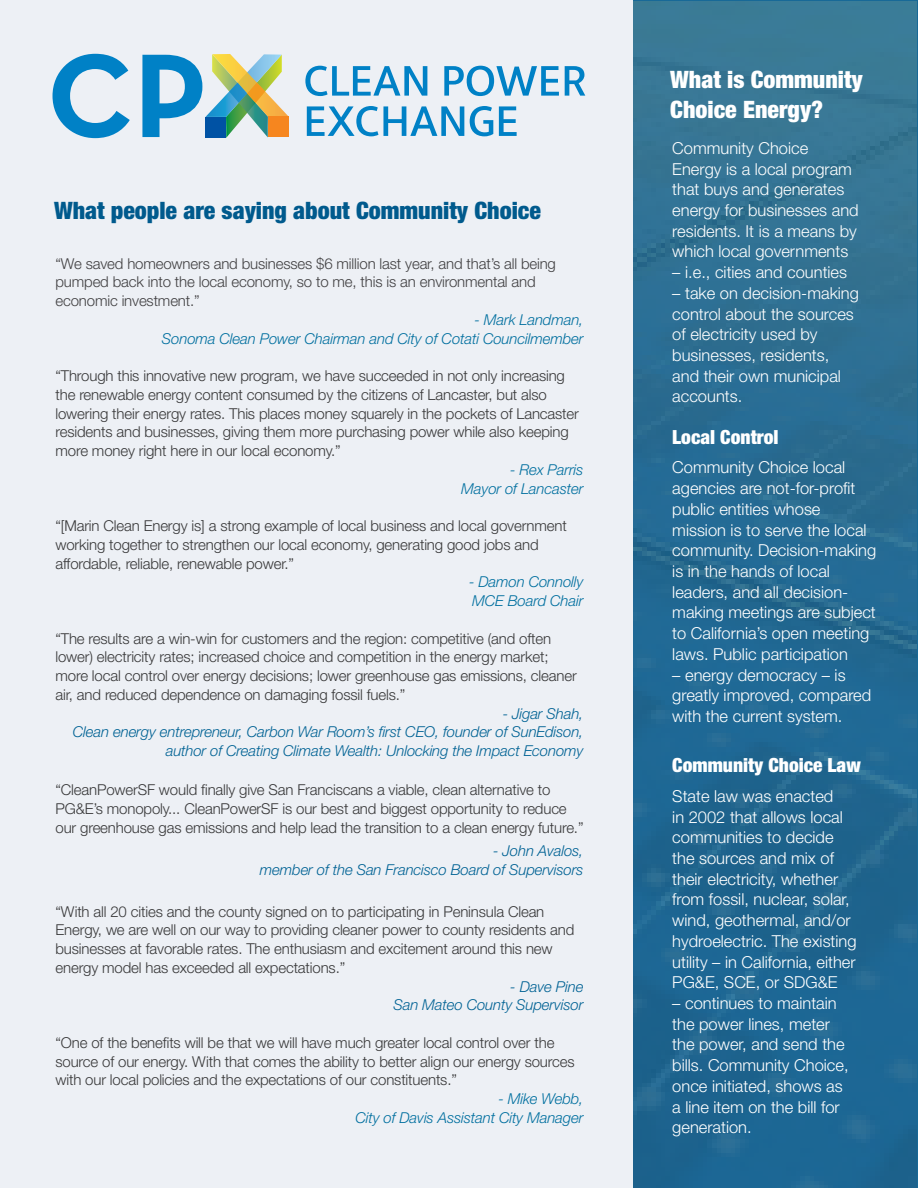
<style>
.page{position:relative;width:918px;height:1188px;background:#edf0f5}
.page>*{position:absolute;margin:0;border:0;box-sizing:border-box;transform-origin:0 0}
.t1{font:900 condensed 24px "Helvetica Neue";color:#005a8d}
.t2{font:900 condensed 24px/30px "Helvetica Neue";color:#fff}
.t3{font:900 condensed 19.5px "Helvetica Neue";color:#fff}
.t4{font:300 16.5px/20.7px "Helvetica Neue";color:#fff}
.t5{font:300 15px/18.8px "Helvetica Neue";letter-spacing:-.01em;color:#383839}
.t6{font:italic 300 15px/18.8px "Helvetica Neue";letter-spacing:-.01em;color:#006294;text-align:right}
.t7{font:italic 300 15px/18.8px "Helvetica Neue";letter-spacing:-.01em;color:#006f9f;text-align:right}
.t8{font:300 15px/18.8px "Helvetica Neue";letter-spacing:-.01em;color:#414042}
</style>
<div class="page">
<svg style="left:53px;top:54px;width:77px;height:84px"></svg>
<svg style="left:305px;top:66px;width:122px;height:30px"></svg>
<svg style="left:444px;top:66px;width:115px;height:30px"></svg>
<svg style="left:565px;top:66px;width:20px;height:30px"></svg>
<svg style="left:142px;top:54px;width:147px;height:84px"></svg>
<svg style="left:307px;top:106px;width:157px;height:30px"></svg>
<svg style="left:470px;top:106px;width:23px;height:30px"></svg>
<svg style="left:499px;top:106px;width:18px;height:30px"></svg>
<img style="left:634px;top:2px;width:283px;height:1186px">
<h1 class="t1" style="left:54px;top:191px;width:488px">What people are saying about Community Choice</h1>
<p class="t8" style="left:56px;top:253px;width:502px">“We saved homeowners and businesses $6 million last year, and that’s all being pumped back into the local economy, so to me, this is an environmental and economic investment.”</p>
<p class="t7" style="left:162px;top:309px;width:423px">- Mark Landman,<br>Sonoma Clean Power Chairman and City of Cotati Councilmember</p>
<p class="t5" style="left:56px;top:366px;width:525px">“Through this innovative new program, we have succeeded in not only increasing the renewable energy content consumed by the citizens of Lancaster, but also lowering their energy rates. This places money squarely in the pockets of Lancaster residents and businesses, giving them more purchasing power while also keeping more money right here in our local economy.”</p>
<p class="t7" style="left:461px;top:459px;width:124px">- Rex Parris<br>Mayor of Lancaster</p>
<p class="t5" style="left:56px;top:516px;width:513px">“[Marin Clean Energy is] a strong example of local business and local government working together to strengthen our local economy, generating good jobs and affordable, reliable, renewable power.”</p>
<p class="t7" style="left:469px;top:572px;width:116px;text-align:left">- Damon Connolly<br>MCE Board Chair</p>
<p class="t5" style="left:56px;top:628px;width:523px">“The results are a win-win for customers and the region: competitive (and often lower) electricity rates; increased choice and competition in the energy market; more local control over energy decisions; lower greenhouse gas emissions, cleaner air, and reduced dependence on damaging fossil fuels.”</p>
<p class="t6" style="left:73px;top:703px;width:512px">- Jigar Shah,<br>Clean energy entrepreneur, Carbon War Room’s first CEO, founder of SunEdison, author of Creating Climate Wealth: Unlocking the Impact Economy</p>
<p class="t5" style="left:55px;top:780px;width:530px">“CleanPowerSF would finally give San Franciscans a viable, clean alternative to<br>PG&amp;E’s monopoly... CleanPowerSF is our best and biggest opportunity to reduce our greenhouse gas emissions and help lead the transition to a clean energy future.”</p>
<p class="t6" style="left:260px;top:840px;width:325px">- John Avalos,<br>member of the San Francisco Board of Supervisors</p>
<p class="t5" style="left:56px;top:901px;width:520px">“With all 20 cities and the county signed on to participating in Peninsula Clean Energy, we are well on our way to providing cleaner power to county residents and businesses at favorable rates. The enthusiasm and excitement around this new energy model has exceeded all expectations.”</p>
<p class="t6" style="left:393px;top:976px;width:192px">- Dave Pine<br>San Mateo County Supervisor</p>
<p class="t5" style="left:56px;top:1032px;width:521px">“One of the benefits will be that we will have much greater local control over the source of our energy. With that comes the ability to better align our energy sources with our local policies and the expectations of our constituents.”</p>
<p class="t7" style="left:355px;top:1089px;width:230px">- Mike Webb,<br>City of Davis Assistant City Manager</p>
<h1 class="t2" style="left:670px;top:63px;width:194px">What is Community<br>Choice Energy?</h1>
<p class="t4" style="left:672px;top:137px;width:188px">Community Choice<br>Energy is a local program that buys and generates energy for businesses and residents. It is a means by which local governments</p>
<p class="t4" style="left:672px;top:261px;width:176px">– i.e., cities and counties</p>
<p class="t4" style="left:672px;top:282px;width:188px">– take on decision-making control about the sources of electricity used by businesses, residents, and their own municipal accounts.</p>
<h2 class="t3" style="left:672px;top:421px;width:108px">Local Control</h2>
<p class="t4" style="left:672px;top:456px;width:206px">Community Choice local agencies are not-for-profit public entities whose mission is to serve the local community. Decision-making is in the hands of local leaders, and all decision&shy;making meetings are subject to California’s open meeting laws. Public participation</p>
<p class="t4" style="left:672px;top:663px;width:201px">– energy democracy – is greatly improved, compared with the current system.</p>
<h2 class="t3" style="left:672px;top:749px;width:190px">Community Choice Law</h2>
<p class="t4" style="left:672px;top:785px;width:186px">State law was enacted<br>in 2002 that allows local communities to decide the sources and mix of their electricity, whether from fossil, nuclear, solar, wind, geothermal, and/or hydroelectric. The existing utility – in California, either<br>PG&amp;E, SCE, or SDG&amp;E</p>
<p class="t4" style="left:672px;top:992px;width:178px">– continues to maintain the power lines, meter the power, and send the bills. Community Choice, once initiated, shows as a line item on the bill for generation.</p>
</div>
